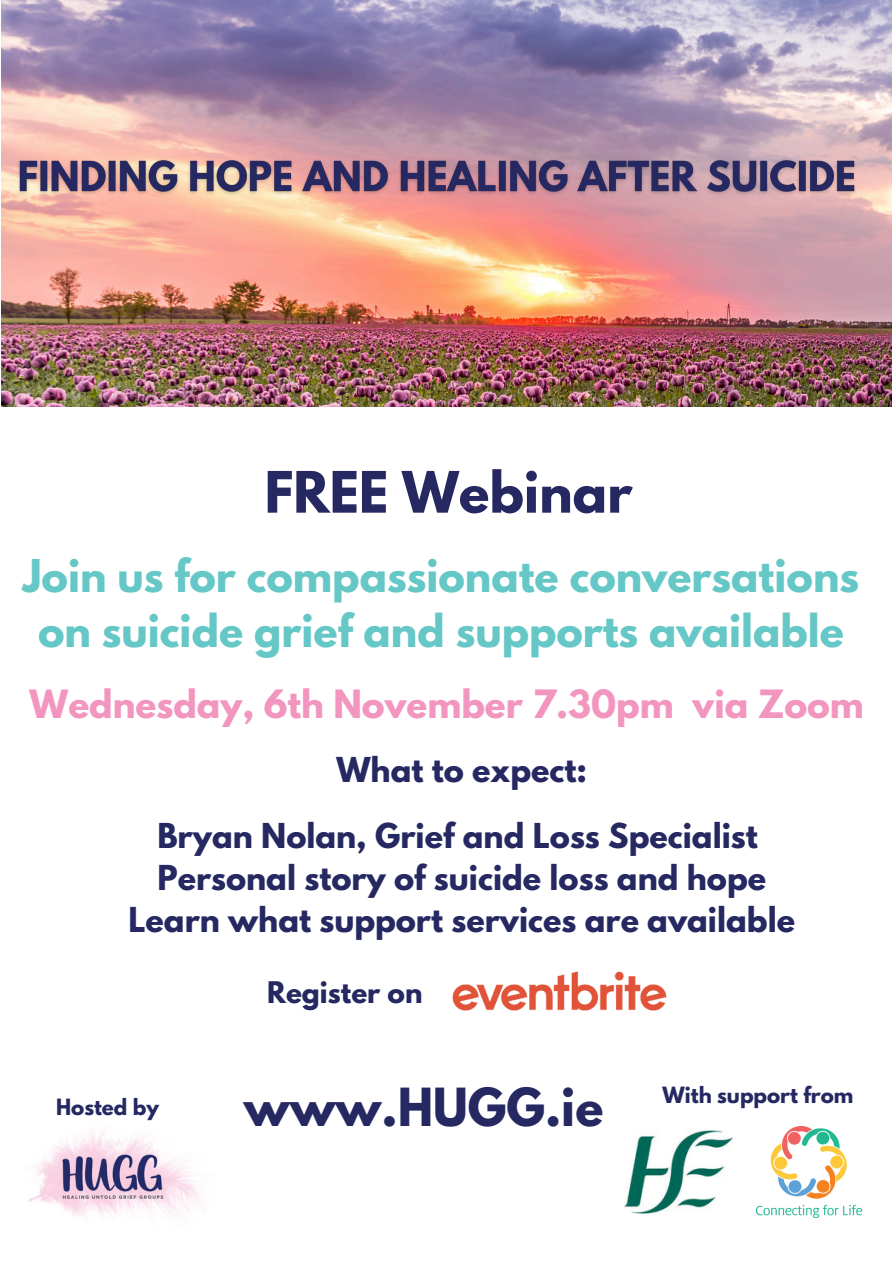
<style>
.page{position:relative;width:894px;height:1264px;background:#fff}
.page>*{position:absolute;margin:0;border:0;box-sizing:border-box;transform-origin:0 0}
.t1{font:700 50.55px "League Spartan";color:#252861}
.t2{font:700 46.5px "League Spartan";color:#252861}
.t3{font:700 40.05px/55.2px "League Spartan";color:#66c7c7;text-align:center}
.t4{font:700 34.5px "League Spartan";color:#f296bf}
.t5{font:700 30.45px/41.5px "League Spartan";color:#252861;text-align:center}
.t6{font:700 26.4px "League Spartan";color:#252861}
.t7{font:700 19.8px "League Spartan";color:#252861}
</style>
<div class="page">
<img style="left:2px;top:0;width:889px;height:406px">
<img style="left:29px;top:1130px;width:173px;height:87px">
<img style="left:624px;top:1130px;width:108px;height:83px">
<img style="left:756px;top:1126px;width:106px;height:91px">
<img style="left:14px;top:154px;width:845px;height:50px">
<img style="left:452px;top:971px;width:215px;height:40px">
<h4 class="t1" style="left:264px;top:467px;width:369px">FREE Webinar</h4>
<h5 class="t3" style="left:23px;top:553px;width:837px">Join us for compassionate conversations on suicide grief and supports available</h5>
<h1 class="t4" style="left:30px;top:687px;width:835px">Wednesday, 6th November 7.30pm via Zoom</h1>
<p class="t5" style="left:336px;top:752px;width:252px">What to expect:</p>
<p class="t5" style="left:128px;top:819px;width:668px">Bryan Nolan, Grief and Loss Specialist<br>Personal story of suicide loss and hope<br>Learn what support services are available</p>
<p class="t7" style="left:56px;top:1096px;width:104px">Hosted by</p>
<p class="t6" style="left:267px;top:979px;width:157px">Register on</p>
<h6 class="t2" style="left:244px;top:1084px;width:361px">www.HUGG.ie</h6>
<h5 class="t7" style="left:662px;top:1085px;width:192px">With support from</h5>
</div>
